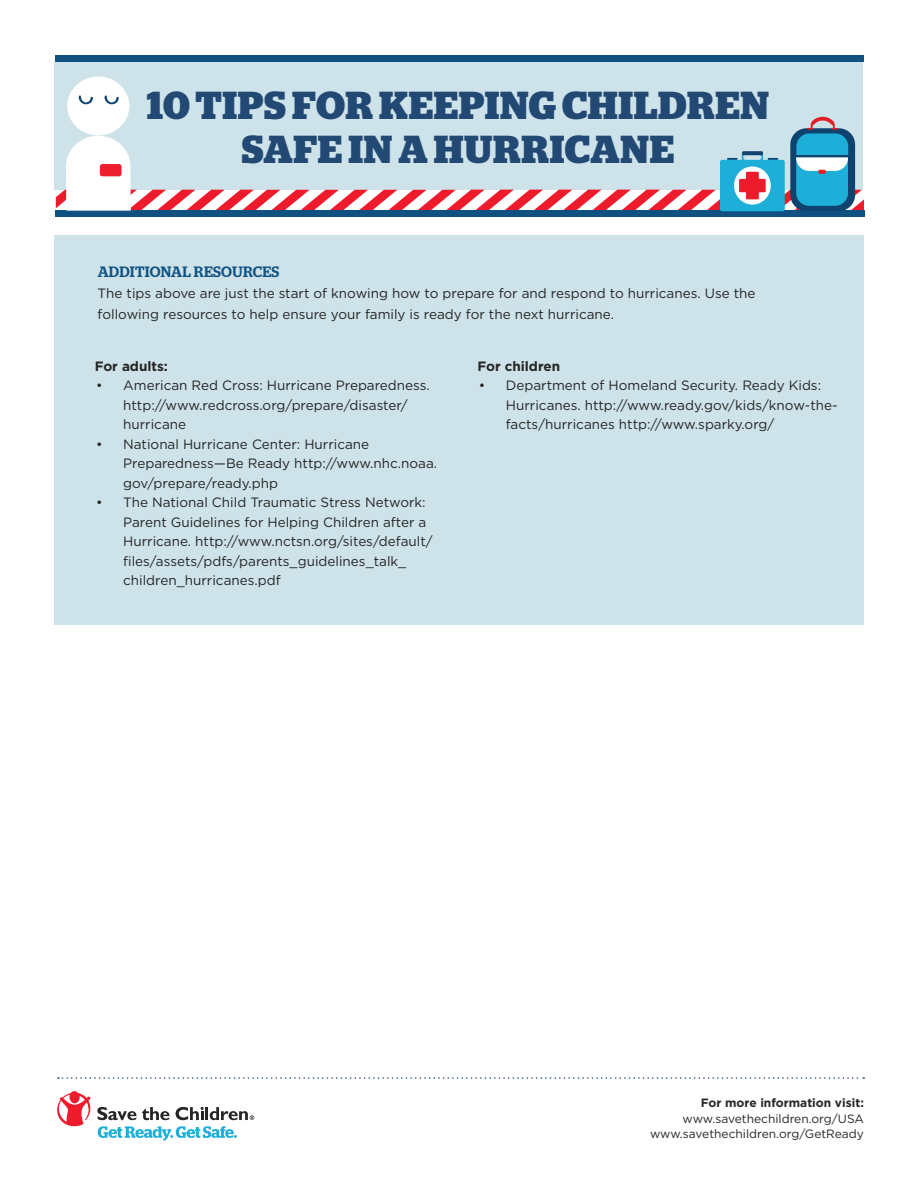
<style>
.page{position:relative;width:918px;height:1188px;background:#fff}
.page>*{position:absolute;margin:0;border:0;box-sizing:border-box;transform-origin:0 0}
.t1{font:700 39px/43.5px "Stag";letter-spacing:.02em;color:#214974;text-align:center}
.t2{font:500 15px "Stag";letter-spacing:.02em;color:#0f5282}
.t3{font:13.5px/19.5px "Gotham HTF";color:#242524}
.t4{font:700 13.5px "Gotham HTF";color:#242524}
.t5{font:12px/14.4px "Gotham HTF";color:#242524;text-align:right}
.t6{font:700 12px "Gotham HTF";color:#242524}
</style>
<div class="page">
<svg style="left:57px;top:1091px;width:197px;height:49px"></svg>
<svg style="left:58px;top:1077px;width:806px;height:2px"></svg>
<div style="left:54px;top:235px;width:810px;height:390px;background:#cde2e9"></div>
<div style="left:55px;top:62px;width:808px;height:128px;background:#cde2e9"></div>
<div style="left:55px;top:55px;width:809px;height:7px;background:#0f5282"></div>
<div style="left:55px;top:211px;width:810px;height:6px;background:#0f5282"></div>
<svg style="left:56px;top:116px;width:808px;height:96px"></svg>
<div style="left:67px;top:77px;width:62px;height:58px;background:#fff;border-radius:50%"></div>
<svg style="left:104px;top:95px;width:15px;height:9px"></svg>
<svg style="left:79px;top:95px;width:14px;height:9px"></svg>
<div style="left:100px;top:164px;width:22px;height:12px;background:#ee1f2f;border-radius:3px"></div>
<p class="t1" style="left:147px;top:84px;width:624px">10 TIPS FOR KEEPING CHILDREN<br>SAFE IN A HURRICANE</p>
<p class="t2" style="left:98px;top:263px;width:183px">ADDITIONAL RESOURCES</p>
<p class="t3" style="left:98px;top:283px;width:659px;line-height:21px">The tips above are just the start of knowing how to prepare for and respond to hurricanes. Use the following resources to help ensure your family is ready for the next hurricane.</p>
<p class="t4" style="left:95px;top:358px;width:75px">For adults:</p>
<p class="t3" style="left:123px;top:375px;width:308px;text-indent:-27px">• American Red Cross: Hurricane Preparedness. http://www.redcross.org/prepare/disaster/ hurricane</p>
<p class="t3" style="left:123px;top:434px;width:316px;text-indent:-27px">• National Hurricane Center: Hurricane<br>Preparedness—Be Ready http://www.nhc.noaa. gov/prepare/ready.php</p>
<p class="t3" style="left:123px;top:492px;width:311px;text-indent:-27px">• The National Child Traumatic Stress Network:<br>Parent Guidelines for Helping Children after a Hurricane. http://www.nctsn.org/sites/default/ files/assets/pdfs/parents_guidelines_talk_ children_hurricanes.pdf</p>
<p class="t4" style="left:477px;top:358px;width:84px">For children</p>
<p class="t3" style="left:506px;top:375px;width:333px;text-indent:-27px">• Department of Homeland Security. Ready Kids:<br>Hurricanes. http://www.ready.gov/kids/know-the&shy;facts/hurricanes http://www.sparky.org/</p>
<p class="t6" style="left:701px;top:1096px;width:165px">For more information visit:</p>
<p class="t5" style="left:650px;top:1112px;width:215px">www.savethechildren.org/USA www.savethechildren.org/GetReady</p>
</div>
